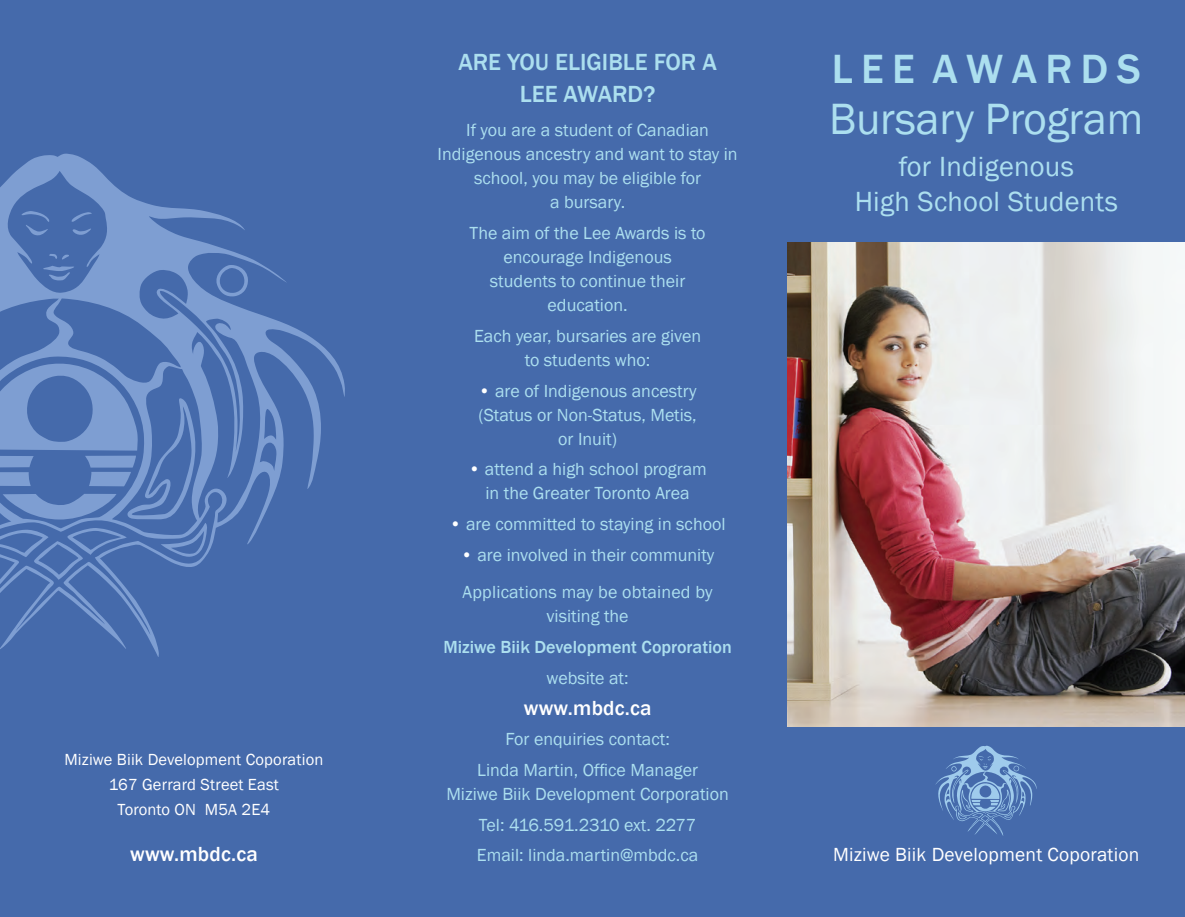
<style>
.page{position:relative;width:1185px;height:917px;background:#fff}
.page>*{position:absolute;margin:0;border:0;box-sizing:border-box;transform-origin:0 0}
.t1{font:45px "Franklin Gothic";letter-spacing:-.005em;color:#acdfef}
.t2{font:500 42px "Franklin Gothic";color:#acdfef}
.t3{font:28.5px "Franklin Gothic";letter-spacing:.01em;color:#acdfef}
.t4{font:500 24px "Franklin Gothic";color:#acdfef}
.t5{font:500 21px "Franklin Gothic";letter-spacing:.01em;color:#fff}
.t6{font:19.5px "Franklin Gothic";letter-spacing:.01em;color:#fff}
.t7{font:18px/24px "Franklin Gothic";color:#acdfef;text-align:center}
.t8{font:500 18px "Franklin Gothic";color:#acdfef}
.t9{font:18px "Franklin Gothic";letter-spacing:-.03em;color:#acdfef}
.t10{font:16.5px "Franklin Gothic";letter-spacing:.01em;color:#fff}
.s1{color:#fff}
</style>
<div class="page">
<div style="left:0;top:0;width:1184px;height:917px;background:#456aab"></div>
<img style="left:787px;top:242px;width:397px;height:484px">
<svg style="left:935px;top:746px;width:101px;height:90px"></svg>
<svg style="left:0;top:154px;width:345px;height:503px"></svg>
<svg style="left:214px;top:264px;width:34px;height:33px"></svg>
<svg style="left:0;top:361px;width:208px;height:219px"></svg>
<p class="t10" style="left:64px;top:749px;width:260px">Miziwe Biik Development Coporation</p>
<p class="t10" style="left:109px;top:774px;width:172px">167 Gerrard Street East</p>
<p class="t10" style="left:117px;top:799px;width:154px">Toronto ON M5A 2E4</p>
<p class="t5" style="left:130px;top:841px;width:129px">www.mbdc.ca</p>
<p class="t4" style="left:458px;top:47px;width:260px">ARE YOU ELIGIBLE FOR A</p>
<p class="t4" style="left:519px;top:80px;width:137px">LEE AWARD?</p>
<p class="t7" style="left:437px;top:119px;width:301px">If you are a student of Canadian<br>Indigenous ancestry and want to stay in school, you may be eligible for<br>a bursary.</p>
<p class="t7" style="left:469px;top:221px;width:237px">The aim of the Lee Awards is to encourage Indigenous students to continue their education.</p>
<p class="t7" style="left:474px;top:324px;width:228px">Each year, bursaries are given</p>
<p class="t7" style="left:524px;top:348px;width:127px">to students who:</p>
<p class="t7" style="left:478px;top:379px;width:219px"><span class="s1">•</span> are of Indigenous ancestry</p>
<p class="t7" style="left:478px;top:403px;width:220px">(Status or Non-Status, Metis, or Inuit)</p>
<p class="t7" style="left:468px;top:458px;width:240px"><span class="s1">•</span> attend a high school program in the Greater Toronto Area</p>
<p class="t7" style="left:449px;top:512px;width:277px"><span class="s1">•</span> are committed to staying in school</p>
<p class="t7" style="left:461px;top:543px;width:255px"><span class="s1">•</span> are involved in their community</p>
<p class="t7" style="left:462px;top:581px;width:251px">Applications may be obtained by</p>
<p class="t7" style="left:546px;top:604px;width:84px">visiting the</p>
<p class="t8" style="left:443px;top:636px;width:290px">Miziwe Biik Development Coproration</p>
<p class="t7" style="left:546px;top:666px;width:83px">website at:</p>
<p class="t5" style="left:523px;top:694px;width:129px">www.mbdc.ca</p>
<p class="t7" style="left:505px;top:728px;width:166px">For enquiries contact:</p>
<p class="t7" style="left:477px;top:758px;width:222px">Linda Martin, Office Manager</p>
<p class="t7" style="left:446px;top:782px;width:284px">Miziwe Biik Development Corporation</p>
<p class="t9" style="left:479px;top:814px;width:219px">Tel: 416.591.2310 ext. 2277</p>
<p class="t7" style="left:476px;top:843px;width:223px">Email: linda.martin@mbdc.ca</p>
<p class="t2" style="left:831px;top:43px;width:310px">L E E A W A R D S</p>
<p class="t1" style="left:828px;top:91px;width:316px">Bursary Program</p>
<p class="t3" style="left:898px;top:149px;width:177px">for Indigenous</p>
<p class="t3" style="left:854px;top:184px;width:265px">High School Students</p>
<p class="t6" style="left:833px;top:842px;width:307px">Miziwe Biik Development Coporation</p>
</div>
